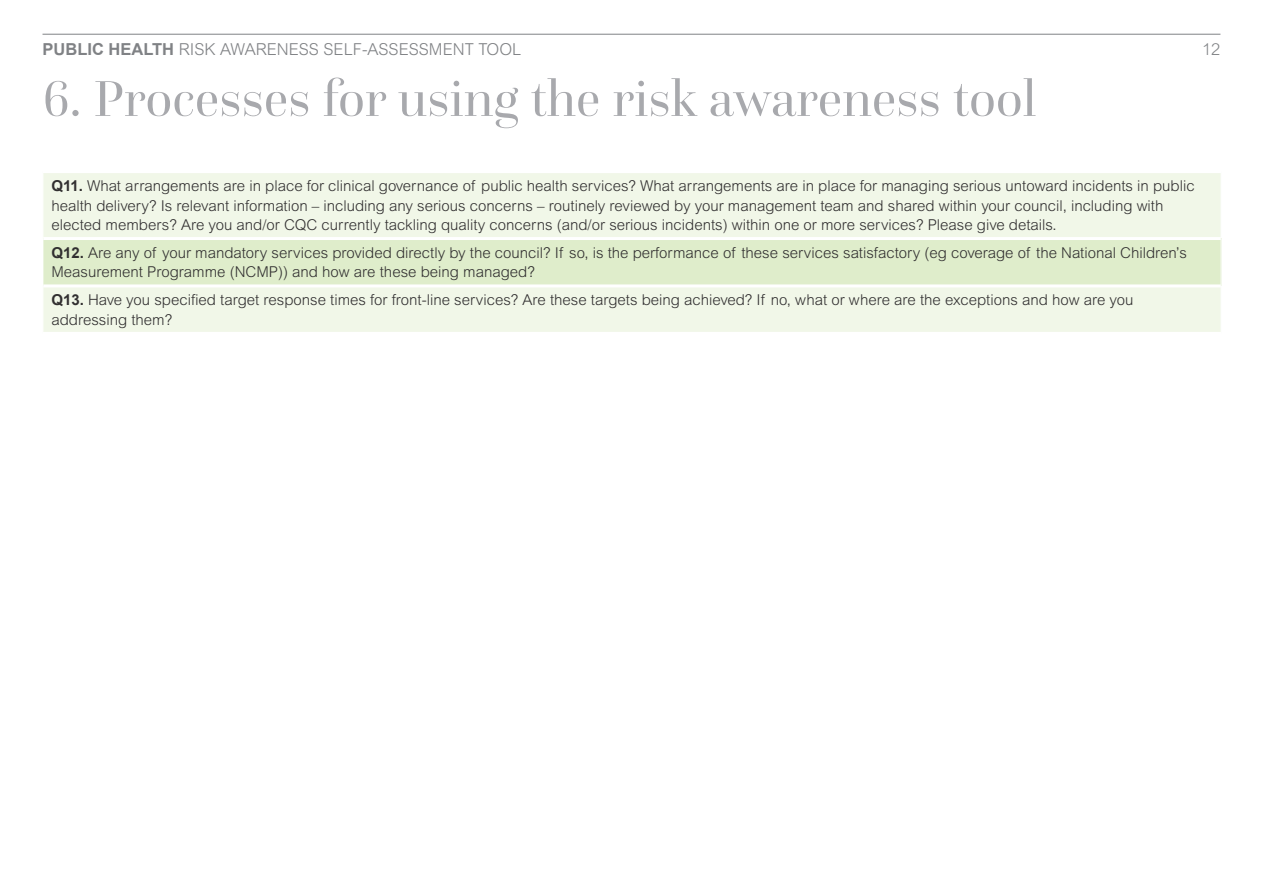
<style>
.page{position:relative;width:1263px;height:893px;background:#fff}
.page>*{position:absolute;margin:0;border:0;box-sizing:border-box;transform-origin:0 0}
.t1{font:52.5px "Questa Grande";color:#a8a9ad}
.t2{font:300 16.5px "Arial MT Std";color:#808285}
.t3{font:300 15px/19.5px "Arial MT Std";color:#312f30}
.s1{font-family:"Arial";font-weight:700}
</style>
<div class="page">
<hr style="left:43px;top:34px;width:1177px;height:1px;background:#808285">
<div style="left:44px;top:173px;width:1177px;height:159px;background:#f1f7e8"></div>
<div style="left:43px;top:239px;width:1178px;height:47px;background:#dfedcb"></div>
<hr style="left:43px;top:239px;width:1px;height:47px;background:#fff">
<hr style="left:43px;top:237px;width:1178px;height:3px;background:#fff">
<hr style="left:43px;top:284px;width:1178px;height:3px;background:#fff">
<p class="t2" style="left:43px;top:39px;width:480px"><span class="s1">PUBLIC HEALTH</span> RISK AWARENESS SELF-ASSESSMENT TOOL</p>
<p class="t2" style="left:1202px;top:39px;width:20px">12</p>
<h1 class="t1" style="left:43px;top:67px;width:995px">6. Processes for using the risk awareness tool</h1>
<p class="t3" style="left:51px;top:176px;width:1145px"><span class="s1">Q11.</span> What arrangements are in place for clinical governance of public health services? What arrangements are in place for managing serious untoward incidents in public health delivery? Is relevant information – including any serious concerns – routinely reviewed by your management team and shared within your council, including with elected members? Are you and/or CQC currently tackling quality concerns (and/or serious incidents) within one or more services? Please give details.</p>
<p class="t3" style="left:51px;top:243px;width:1137px"><span class="s1">Q12.</span> Are any of your mandatory services provided directly by the council? If so, is the performance of these services satisfactory (eg coverage of the National Children’s<br>Measurement Programme (NCMP)) and how are these being managed?</p>
<p class="t3" style="left:51px;top:290px;width:1084px"><span class="s1">Q13.</span> Have you specified target response times for front-line services? Are these targets being achieved? If no, what or where are the exceptions and how are you addressing them?</p>
</div>
